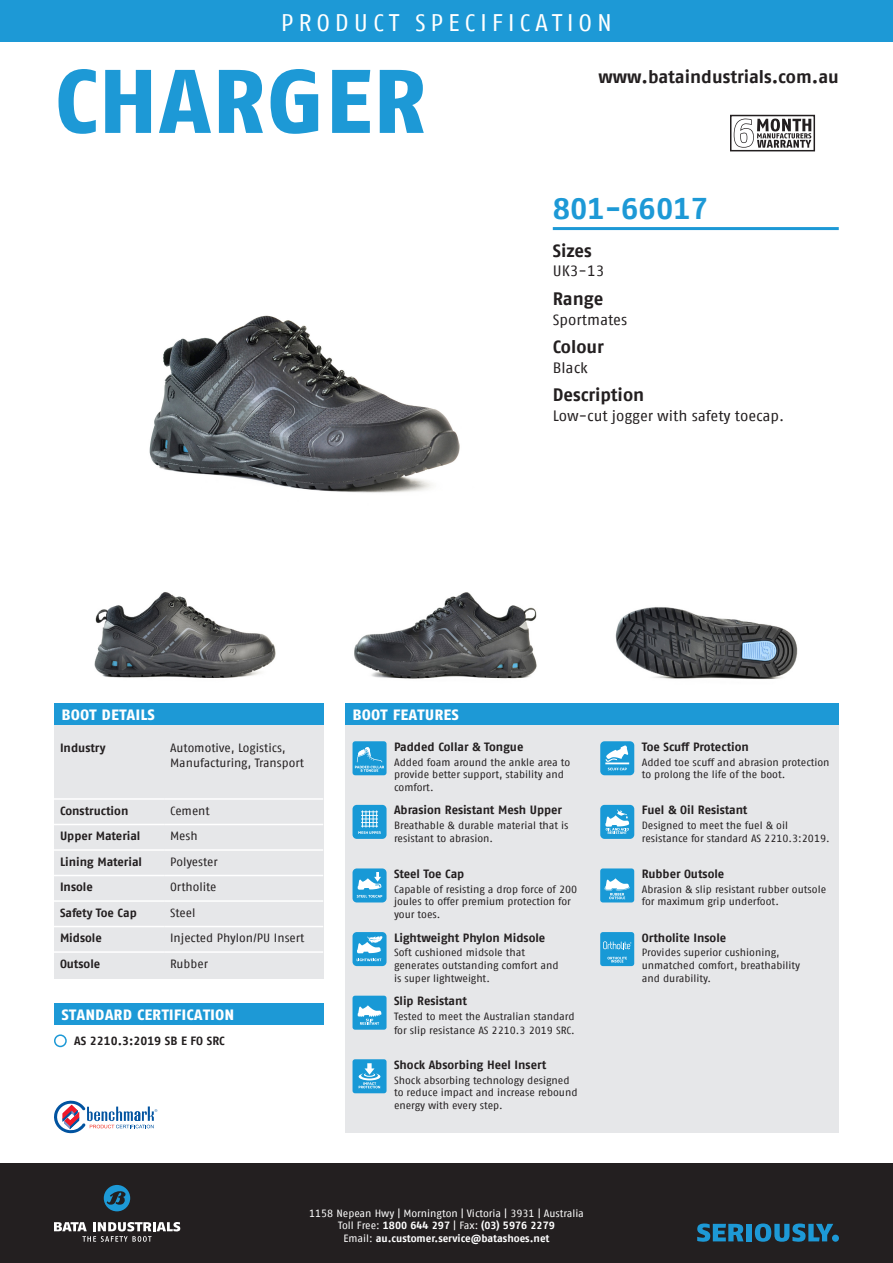
<style>
.page{position:relative;width:893px;height:1263px;background:#fff}
.page>*{position:absolute;margin:0;border:0;box-sizing:border-box;transform-origin:0 0}
.t1{font:90px "Fago No Extrabold TFSC";color:#1d99d6}
.t2{font:700 30px "Fago Offc";color:#1d99d6}
.t3{font:24px "Fago Offc";letter-spacing:.2em;color:#fff}
.t4{font:700 18px "Fago Offc";letter-spacing:-.005em;color:#231f20}
.t5{font:15px "Fago Offc";letter-spacing:-.005em;color:#231f20}
.t6{font:15px "Fago No Extrabold TFSC";color:#fff}
.t7{font:700 12px "Fago Offc";color:#231f20}
.t8{font:12px/14.4px "Fago Offc";letter-spacing:-.005em;color:#231f20}
.t9{font:10.5px/12.6px "Fago Offc";color:#231f20}
.t10{font:700 10.5px "Fago Offc";color:#fff}
.t11{font:10.5px "Fago Offc";color:#fff}
.s1{font-weight:400}
</style>
<div class="page">
<div style="left:0;top:1164px;width:893px;height:99px;background:#231f20"></div>
<div style="left:54px;top:1003px;width:269px;height:22px;background:#1d99d6"></div>
<div style="left:54px;top:725px;width:269px;height:254px;background:#e6e7e9"></div>
<div style="left:345px;top:719px;width:494px;height:414px;background:#e6e7e9"></div>
<div style="left:54px;top:703px;width:269px;height:22px;background:#1d99d6"></div>
<img style="left:354px;top:592px;width:183px;height:87px">
<img style="left:615px;top:607px;width:183px;height:72px">
<img style="left:94px;top:592px;width:182px;height:86px">
<img style="left:149px;top:315px;width:311px;height:178px">
<div style="left:0;top:0;width:893px;height:42px;background:#1d99d6"></div>
<div style="left:54px;top:1034px;width:13px;height:13px;border:2px solid #1d99d6;border-radius:50%"></div>
<hr style="left:54px;top:798px;width:110px;height:2px;background:#fff">
<hr style="left:164px;top:798px;width:159px;height:2px;background:#fff">
<hr style="left:54px;top:824px;width:110px;height:1px;background:#fff">
<hr style="left:164px;top:824px;width:159px;height:1px;background:#fff">
<hr style="left:54px;top:849px;width:110px;height:2px;background:#fff">
<hr style="left:164px;top:849px;width:159px;height:2px;background:#fff">
<hr style="left:54px;top:875px;width:110px;height:1px;background:#fff">
<hr style="left:164px;top:875px;width:159px;height:1px;background:#fff">
<hr style="left:54px;top:900px;width:110px;height:2px;background:#fff">
<hr style="left:164px;top:900px;width:159px;height:2px;background:#fff">
<hr style="left:54px;top:926px;width:110px;height:1px;background:#fff">
<hr style="left:164px;top:926px;width:159px;height:1px;background:#fff">
<hr style="left:54px;top:951px;width:110px;height:2px;background:#fff">
<hr style="left:164px;top:951px;width:159px;height:2px;background:#fff">
<div style="left:730px;top:115px;width:85px;height:36px;border:2px solid #231f20"></div>
<svg style="left:734px;top:119px;width:77px;height:29px"></svg>
<svg style="left:54px;top:1100px;width:103px;height:33px"></svg>
<div style="left:345px;top:703px;width:494px;height:22px;background:#1d99d6"></div>
<hr style="left:553px;top:227px;width:286px;height:3px;background:#1d99d6">
<svg style="left:697px;top:1223px;width:46px;height:19px"></svg>
<div style="left:746px;top:1224px;width:6px;height:17px;background:#1d99d6"></div>
<svg style="left:755px;top:1223px;width:78px;height:19px"></svg>
<div style="left:832px;top:1235px;width:7px;height:7px;background:#1d99d6;border-radius:50%"></div>
<svg style="left:104px;top:1185px;width:26px;height:26px"></svg>
<svg style="left:54px;top:1222px;width:126px;height:20px"></svg>
<div style="left:600px;top:741px;width:34px;height:34px;background:#1899d6;border-radius:4px"></div>
<svg style="left:605px;top:745px;width:24px;height:25px"></svg>
<div style="left:600px;top:868px;width:34px;height:34px;background:#1899d6;border-radius:3px"></div>
<div style="left:600px;top:805px;width:34px;height:34px;background:#1899d6;border-radius:4px"></div>
<svg style="left:605px;top:809px;width:24px;height:25px"></svg>
<div style="left:353px;top:741px;width:34px;height:34px;background:#1899d6;border-radius:3px"></div>
<svg style="left:355px;top:747px;width:29px;height:25px"></svg>
<div style="left:352px;top:932px;width:35px;height:34px;background:#1899d6;border-radius:4px"></div>
<svg style="left:357px;top:936px;width:26px;height:25px"></svg>
<div style="left:352px;top:996px;width:35px;height:34px;background:#1899d6;border-radius:3px"></div>
<svg style="left:358px;top:1005px;width:23px;height:20px"></svg>
<div style="left:352px;top:868px;width:35px;height:34px;background:#1899d6;border-radius:4px"></div>
<svg style="left:357px;top:872px;width:25px;height:25px"></svg>
<div style="left:600px;top:932px;width:34px;height:34px;background:#1899d6;border-radius:3px"></div>
<svg style="left:603px;top:941px;width:28px;height:8px"></svg>
<svg style="left:607px;top:957px;width:20px;height:5px"></svg>
<div style="left:352px;top:805px;width:35px;height:34px;background:#1899d6;border-radius:4px"></div>
<svg style="left:358px;top:810px;width:23px;height:24px"></svg>
<div style="left:352px;top:1059px;width:35px;height:34px;background:#1899d6;border-radius:3px"></div>
<svg style="left:359px;top:1063px;width:21px;height:25px"></svg>
<svg style="left:604px;top:878px;width:26px;height:21px"></svg>
<p class="t3" style="left:281px;top:9px;width:333px">PRODUCT SPECIFICATION</p>
<p class="t1" style="left:54px;top:48px;width:374px">CHARGER</p>
<p class="t4" style="left:598px;top:66px;width:242px">www.bataindustrials.com.au</p>
<p class="t2" style="left:553px;top:191px;width:157px">801-66017</p>
<p class="t4" style="left:553px;top:240px;width:40px">Sizes</p>
<p class="t4" style="left:553px;top:288px;width:52px">Range</p>
<p class="t4" style="left:553px;top:336px;width:53px">Colour</p>
<p class="t4" style="left:553px;top:384px;width:93px">Description</p>
<p class="t5" style="left:553px;top:263px;width:53px">UK3-13</p>
<p class="t5" style="left:553px;top:311px;width:76px">Sportmates</p>
<p class="t5" style="left:553px;top:359px;width:36px">Black</p>
<p class="t5" style="left:553px;top:407px;width:233px">Low-cut jogger with safety toecap.</p>
<p class="t6" style="left:62px;top:705px;width:95px">BOOT DETAILS</p>
<p class="t6" style="left:352px;top:705px;width:108px">BOOT FEATURES</p>
<p class="t7" style="left:60px;top:741px;width:47px">Industry</p>
<p class="t8" style="left:170px;top:741px;width:135px">Automotive, Logistics,<br>Manufacturing, Transport</p>
<p class="t7" style="left:60px;top:803px;width:70px">Construction</p>
<p class="t8" style="left:170px;top:803px;width:41px">Cement</p>
<p class="t7" style="left:60px;top:829px;width:82px">Upper Material</p>
<p class="t8" style="left:170px;top:829px;width:29px">Mesh</p>
<p class="t7" style="left:60px;top:854px;width:84px">Lining Material</p>
<p class="t8" style="left:170px;top:854px;width:49px">Polyester</p>
<p class="t7" style="left:60px;top:880px;width:34px">Insole</p>
<p class="t8" style="left:170px;top:880px;width:48px">Ortholite</p>
<p class="t7" style="left:60px;top:905px;width:78px">Safety Toe Cap</p>
<p class="t8" style="left:170px;top:905px;width:27px">Steel</p>
<p class="t7" style="left:60px;top:931px;width:43px">Midsole</p>
<p class="t8" style="left:170px;top:931px;width:136px">Injected Phylon/PU Insert</p>
<p class="t7" style="left:60px;top:956px;width:42px">Outsole</p>
<p class="t8" style="left:170px;top:956px;width:39px">Rubber</p>
<p class="t6" style="left:62px;top:1005px;width:174px">STANDARD CERTIFICATION</p>
<p class="t7" style="left:74px;top:1034px;width:152px">AS 2210.3:2019 SB E FO SRC</p>
<p class="t7" style="left:394px;top:739px;width:131px">Padded Collar &amp; Tongue</p>
<p class="t9" style="left:394px;top:756px;width:178px">Added foam around the ankle area to provide better support, stability and comfort.</p>
<p class="t7" style="left:394px;top:803px;width:170px">Abrasion Resistant Mesh Upper</p>
<p class="t9" style="left:394px;top:819px;width:176px">Breathable &amp; durable material that is resistant to abrasion.</p>
<p class="t7" style="left:394px;top:867px;width:72px">Steel Toe Cap</p>
<p class="t9" style="left:394px;top:883px;width:185px">Capable of resisting a drop force of 200 joules to offer premium protection for your toes.</p>
<p class="t7" style="left:394px;top:930px;width:153px">Lightweight Phylon Midsole</p>
<p class="t9" style="left:394px;top:946px;width:166px">Soft cushioned midsole that generates outstanding comfort and is super lightweight.</p>
<p class="t7" style="left:394px;top:994px;width:74px">Slip Resistant</p>
<p class="t9" style="left:394px;top:1009px;width:182px;line-height:14.4px">Tested to meet the Australian standard for slip resistance AS 2210.3 2019 SRC.</p>
<p class="t7" style="left:394px;top:1057px;width:154px">Shock Absorbing Heel Insert</p>
<p class="t9" style="left:394px;top:1074px;width:185px">Shock absorbing technology designed to reduce impact and increase rebound energy with every step.</p>
<p class="t11" style="left:309px;top:1207px;width:276px">1158 Nepean Hwy | Mornington | Victoria | 3931 | Australia</p>
<p class="t10" style="left:338px;top:1219px;width:218px"><span class="s1">Toll Free:</span> 1800 644 297 <span class="s1">| Fax:</span> (03) 5976 2279</p>
<p class="t10" style="left:343px;top:1232px;width:208px"><span class="s1">Email:</span> au.customer.service@batashoes.net</p>
<p class="t7" style="left:642px;top:739px;width:109px">Toe Scuff Protection</p>
<p class="t9" style="left:642px;top:756px;width:189px">Added toe scuff and abrasion protection to prolong the life of the boot.</p>
<p class="t7" style="left:642px;top:803px;width:107px">Fuel &amp; Oil Resistant</p>
<p class="t9" style="left:642px;top:819px;width:190px">Designed to meet the fuel &amp; oil resistance for standard AS 2210.3:2019.</p>
<p class="t7" style="left:642px;top:867px;width:84px">Rubber Outsole</p>
<p class="t9" style="left:642px;top:883px;width:186px">Abrasion &amp; slip resistant rubber outsole for maximum grip underfoot.</p>
<p class="t7" style="left:642px;top:930px;width:86px">Ortholite Insole</p>
<p class="t9" style="left:642px;top:946px;width:160px">Provides superior cushioning, unmatched comfort, breathability and durability.</p>
</div>
